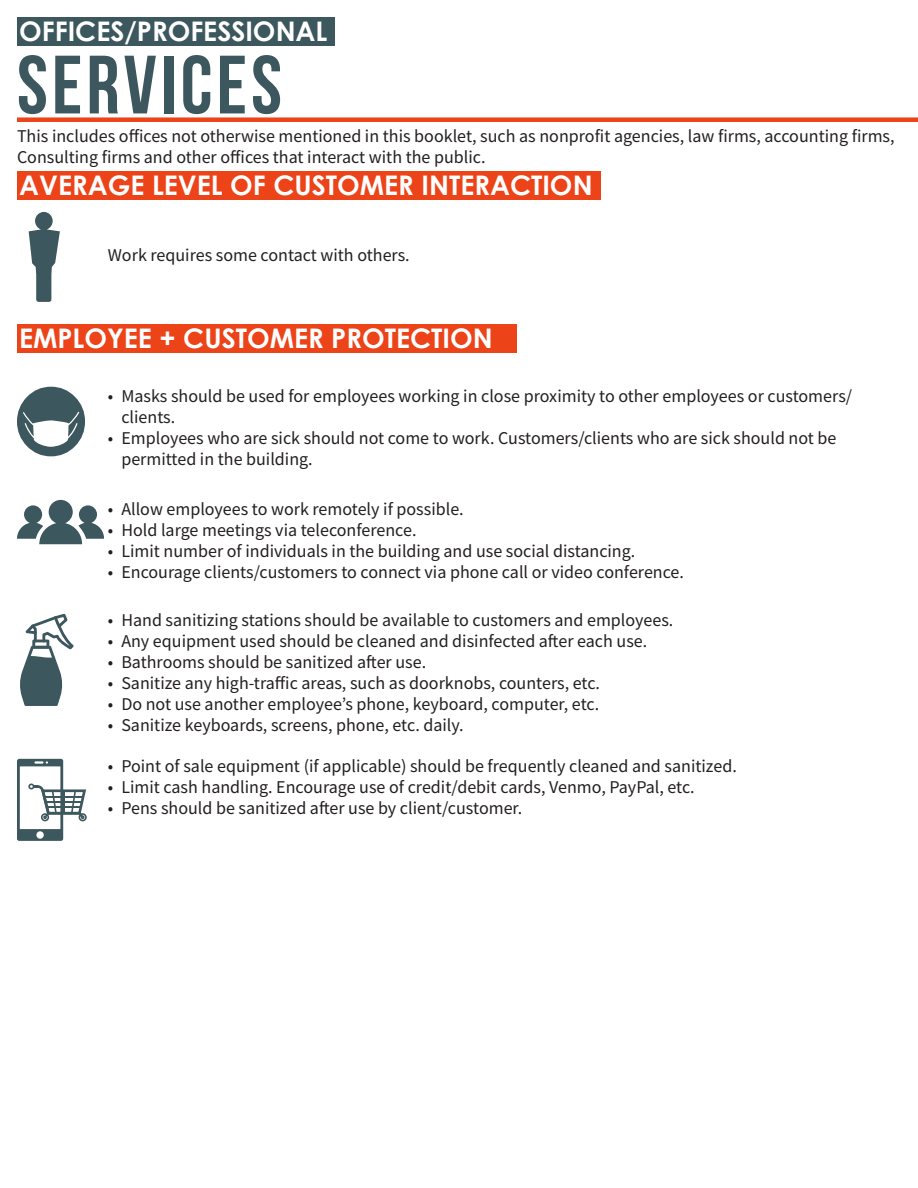
<style>
.page{position:relative;width:918px;height:1188px;background:#fff}
.page>*{position:absolute;margin:0;border:0;box-sizing:border-box;transform-origin:0 0}
.t1{font:700 82.5px "Bebas Neue";letter-spacing:.05em;color:#3c575d}
.t2{font:700 27px "Century Gothic";color:#fff}
.t3{font:18px/21px "Source Sans Pro";color:#231f20}
</style>
<div class="page">
<div style="left:17px;top:17px;width:317px;height:28px;background:#3c575d"></div>
<div style="left:17px;top:117px;width:901px;height:5px;background:#ed4319"></div>
<div style="left:17px;top:171px;width:584px;height:28px;background:#ed4319"></div>
<svg style="left:29px;top:212px;width:31px;height:90px"></svg>
<div style="left:17px;top:324px;width:499px;height:28px;background:#ed4319"></div>
<svg style="left:17px;top:387px;width:68px;height:69px"></svg>
<svg style="left:17px;top:500px;width:87px;height:44px"></svg>
<svg style="left:20px;top:614px;width:54px;height:92px"></svg>
<svg style="left:17px;top:759px;width:70px;height:82px"></svg>
<p class="t2" style="left:19px;top:14px;width:310px">OFFICES/PROFESSIONAL</p>
<p class="t1" style="left:17px;top:40px;width:266px">SERVICES</p>
<p class="t3" style="left:17px;top:125px;width:879px">This includes offices not otherwise mentioned in this booklet, such as nonprofit agencies, law firms, accounting firms,</p>
<p class="t3" style="left:17px;top:146px;width:470px">Consulting firms and other offices that interact with the public.</p>
<p class="t2" style="left:19px;top:169px;width:575px">AVERAGE LEVEL OF CUSTOMER INTERACTION</p>
<p class="t3" style="left:108px;top:244px;width:303px">Work requires some contact with others.</p>
<p class="t2" style="left:19px;top:321px;width:475px">EMPLOYEE + CUSTOMER PROTECTION</p>
<p class="t3" style="left:121px;top:385px;width:732px;text-indent:-14px">• Masks should be used for employees working in close proximity to other employees or customers/ clients.</p>
<p class="t3" style="left:121px;top:427px;width:717px;text-indent:-14px">• Employees who are sick should not come to work. Customers/clients who are sick should not be permitted in the building.</p>
<p class="t3" style="left:108px;top:498px;width:357px">• Allow employees to work remotely if possible.</p>
<p class="t3" style="left:108px;top:519px;width:310px">• Hold large meetings via teleconference.</p>
<p class="t3" style="left:108px;top:540px;width:529px">• Limit number of individuals in the building and use social distancing.</p>
<p class="t3" style="left:108px;top:561px;width:578px">• Encourage clients/customers to connect via phone call or video conference.</p>
<p class="t3" style="left:108px;top:609px;width:567px">• Hand sanitizing stations should be available to customers and employees.</p>
<p class="t3" style="left:108px;top:630px;width:541px">• Any equipment used should be cleaned and disinfected after each use.</p>
<p class="t3" style="left:108px;top:651px;width:320px">• Bathrooms should be sanitized after use.</p>
<p class="t3" style="left:108px;top:672px;width:494px">• Sanitize any high-traffic areas, such as doorknobs, counters, etc.</p>
<p class="t3" style="left:108px;top:693px;width:493px">• Do not use another employee’s phone, keyboard, computer, etc.</p>
<p class="t3" style="left:108px;top:714px;width:357px">• Sanitize keyboards, screens, phone, etc. daily.</p>
<p class="t3" style="left:108px;top:755px;width:630px">• Point of sale equipment (if applicable) should be frequently cleaned and sanitized.</p>
<p class="t3" style="left:108px;top:776px;width:588px">• Limit cash handling. Encourage use of credit/debit cards, Venmo, PayPal, etc.</p>
<p class="t3" style="left:108px;top:797px;width:416px">• Pens should be sanitized after use by client/customer.</p>
</div>
